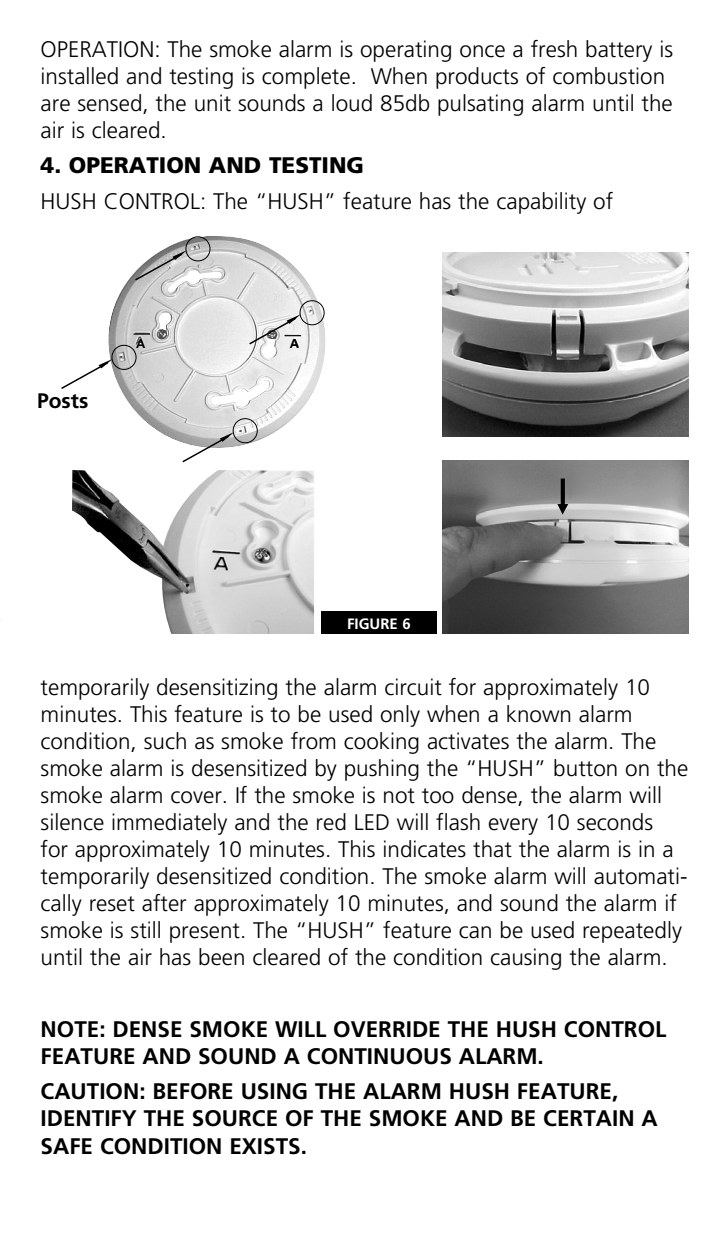
<style>
.page{position:relative;width:728px;height:1240px;background:#fff}
.page>*{position:absolute;margin:0;border:0;box-sizing:border-box;transform-origin:0 0}
.t1{font:300 22.5px/27px "Frutiger";color:#000}
.t2{font:700 22.5px/27px "Frutiger";color:#000}
.t3{font:900 22.5px "Frutiger";color:#000}
.t4{font:700 21px "Frutiger";color:#000}
.t5{font:700 15px "Frutiger";color:#fff}
.t6{font:700 12.9px "Frutiger";color:#000}
</style>
<div class="page">
<div style="left:321px;top:610px;width:116px;height:23px;background:#000"></div>
<img style="left:442px;top:460px;width:247px;height:173px">
<img style="left:442px;top:252px;width:247px;height:184px">
<img style="left:73px;top:470px;width:241px;height:163px">
<img style="left:108px;top:236px;width:218px;height:211px">
<svg style="left:133px;top:333px;width:17px;height:1px"></svg>
<svg style="left:61px;top:358px;width:52px;height:32px"></svg>
<div style="left:112px;top:345px;width:24px;height:25px;border:1px solid #000;border-radius:50%"></div>
<svg style="left:181px;top:432px;width:53px;height:31px"></svg>
<div style="left:233px;top:418px;width:25px;height:25px;border:1px solid #000;border-radius:50%"></div>
<svg style="left:133px;top:250px;width:54px;height:32px"></svg>
<div style="left:185px;top:236px;width:25px;height:25px;border:1px solid #000;border-radius:50%"></div>
<svg style="left:248px;top:314px;width:53px;height:32px"></svg>
<div style="left:300px;top:300px;width:24px;height:25px;border:1px solid #000;border-radius:50%"></div>
<svg style="left:557px;top:478px;width:11px;height:36px"></svg>
<p class="t1" style="left:41px;top:37px;width:634px">OPERATION: The smoke alarm is operating once a fresh battery is installed and testing is complete. When products of combustion are sensed, the unit sounds a loud 85db pulsating alarm until the air is cleared.</p>
<p class="t3" style="left:41px;top:156px;width:325px">4. OPERATION AND TESTING</p>
<p class="t1" style="left:41px;top:189px;width:574px">HUSH CONTROL: The “HUSH” feature has the capability of</p>
<p class="t4" style="left:37px;top:392px;width:53px">Posts</p>
<p class="t6" style="left:136px;top:338px;width:11px">A</p>
<p class="t6" style="left:290px;top:338px;width:11px">A</p>
<p class="t5" style="left:347px;top:617px;width:65px">FIGURE 6</p>
<p class="t1" style="left:41px;top:675px;width:649px">temporarily desensitizing the alarm circuit for approximately 10 minutes. This feature is to be used only when a known alarm condition, such as smoke from cooking activates the alarm. The smoke alarm is desensitized by pushing the “HUSH” button on the smoke alarm cover. If the smoke is not too dense, the alarm will silence immediately and the red LED will flash every 10 seconds<br>for approximately 10 minutes. This indicates that the alarm is in a temporarily desensitized condition. The smoke alarm will automati&shy;cally reset after approximately 10 minutes, and sound the alarm if smoke is still present. The “HUSH” feature can be used repeatedly until the air has been cleared of the condition causing the alarm.</p>
<p class="t2" style="left:41px;top:1017px;width:627px">NOTE: DENSE SMOKE WILL OVERRIDE THE HUSH CONTROL<br>FEATURE AND SOUND A CONTINUOUS ALARM.</p>
<p class="t2" style="left:41px;top:1079px;width:619px">CAUTION: BEFORE USING THE ALARM HUSH FEATURE,<br>IDENTIFY THE SOURCE OF THE SMOKE AND BE CERTAIN A<br>SAFE CONDITION EXISTS.</p>
</div>
